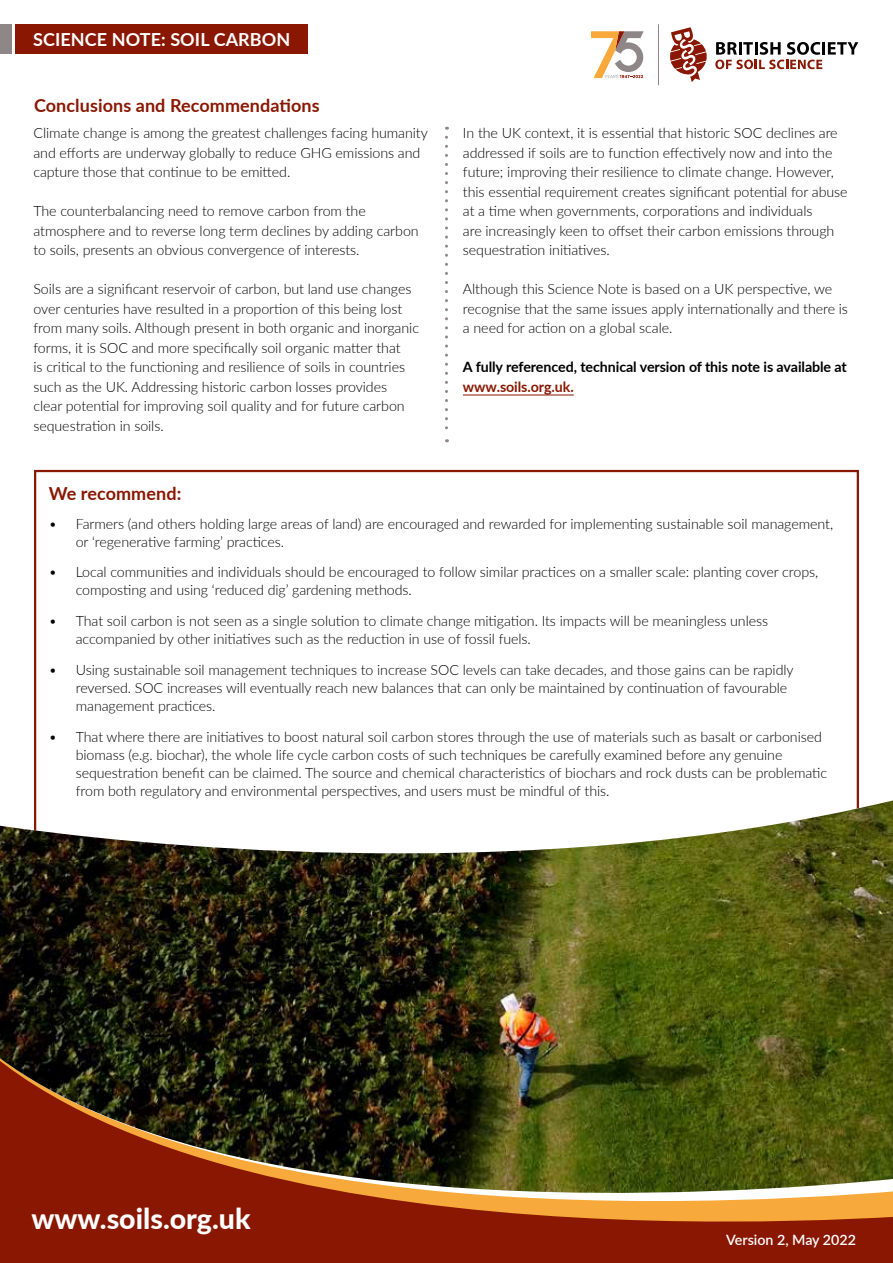
<style>
.page{position:relative;width:893px;height:1263px;background:#fff}
.page>*{position:absolute;margin:0;border:0;box-sizing:border-box;transform-origin:0 0}
.t1{font:800 28.5px "Lato";color:#fff}
.t2{font:700 18px "Lato";letter-spacing:.005em;color:#8a1702}
.t3{font:700 18px "Lato";letter-spacing:.005em;color:#fff}
.t4{font:300 14.25px/19.5px "Lato";letter-spacing:-.005em;color:#000}
.t5{font:700 14.25px "Lato";letter-spacing:-.005em;color:#000}
.t6{font:700 14.25px "Lato";letter-spacing:-.005em;color:#8a1702}
.t7{font:600 14.25px "Lato";color:#fff}
</style>
<div class="page">
<svg style="left:670px;top:27px;width:37px;height:55px"></svg>
<svg style="left:715px;top:42px;width:143px;height:27px"></svg>
<hr style="left:658px;top:24px;width:1px;height:61px;background:#8f8787">
<svg style="left:591px;top:31px;width:53px;height:47px"></svg>
<div style="left:15px;top:24px;width:293px;height:30px;background:#8a1702"></div>
<div style="left:0;top:24px;width:12px;height:30px;background:#8f8787"></div>
<hr style="left:463px;top:395px;width:111px;height:1px;background:#8a1702">
<svg style="left:445px;top:137px;width:3px;height:305px"></svg>
<svg style="left:0;top:797px;width:893px;height:466px;background:#922814"></svg>
<img style="left:0;top:800px;width:893px;height:426px">
<p class="t3" style="left:33px;top:27px;width:259px">SCIENCE NOTE: SOIL CARBON</p>
<p class="t2" style="left:34px;top:92px;width:287px">Conclusions and Recommendations</p>
<p class="t4" style="left:33px;top:123px;width:396px">Climate change is among the greatest challenges facing humanity and efforts are underway globally to reduce GHG emissions and capture those that continue to be emitted.</p>
<p class="t4" style="left:33px;top:201px;width:387px">The counterbalancing need to remove carbon from the atmosphere and to reverse long term declines by adding carbon to soils, presents an obvious convergence of interests.</p>
<p class="t4" style="left:33px;top:279px;width:387px">Soils are a significant reservoir of carbon, but land use changes over centuries have resulted in a proportion of this being lost from many soils. Although present in both organic and inorganic forms, it is SOC and more specifically soil organic matter that<br>is critical to the functioning and resilience of soils in countries such as the UK. Addressing historic carbon losses provides clear potential for improving soil quality and for future carbon sequestration in soils.</p>
<p class="t4" style="left:463px;top:123px;width:386px">In the UK context, it is essential that historic SOC declines are addressed if soils are to function effectively now and into the future; improving their resilience to climate change. However, this essential requirement creates significant potential for abuse at a time when governments, corporations and individuals<br>are increasingly keen to offset their carbon emissions through sequestration initiatives.</p>
<p class="t4" style="left:463px;top:279px;width:387px">Although this Science Note is based on a UK perspective, we recognise that the same issues apply internationally and there is a need for action on a global scale.</p>
<p class="t5" style="left:463px;top:356px;width:385px">A fully referenced, technical version of this note is available at</p>
<p class="t6" style="left:463px;top:376px;width:112px">www.soils.org.uk.</p>
<p class="t2" style="left:49px;top:480px;width:134px">We recommend:</p>
<p class="t4" style="left:76px;top:514px;width:759px;line-height:18px;text-indent:-27px">• Farmers (and others holding large areas of land) are encouraged and rewarded for implementing sustainable soil management, or ‘regenerative farming’ practices.</p>
<p class="t4" style="left:76px;top:563px;width:744px;line-height:18px;text-indent:-27px">• Local communities and individuals should be encouraged to follow similar practices on a smaller scale: planting cover crops, composting and using ‘reduced dig’ gardening methods.</p>
<p class="t4" style="left:76px;top:611px;width:694px;line-height:18px;text-indent:-27px">• That soil carbon is not seen as a single solution to climate change mitigation. Its impacts will be meaningless unless accompanied by other initiatives such as the reduction in use of fossil fuels.</p>
<p class="t4" style="left:76px;top:660px;width:719px;line-height:18px;text-indent:-27px">• Using sustainable soil management techniques to increase SOC levels can take decades, and those gains can be rapidly reversed. SOC increases will eventually reach new balances that can only be maintained by continuation of favourable management practices.</p>
<p class="t4" style="left:76px;top:727px;width:753px;line-height:18px;text-indent:-27px">• That where there are initiatives to boost natural soil carbon stores through the use of materials such as basalt or carbonised biomass (e.g. biochar), the whole life cycle carbon costs of such techniques be carefully examined before any genuine sequestration benefit can be claimed. The source and chemical characteristics of biochars and rock dusts can be problematic from both regulatory and environmental perspectives, and users must be mindful of this.</p>
<h1 class="t1" style="left:31px;top:1197px;width:221px">www.soils.org.uk</h1>
<p class="t7" style="left:726px;top:1229px;width:131px">Version 2, May 2022</p>
</div>
